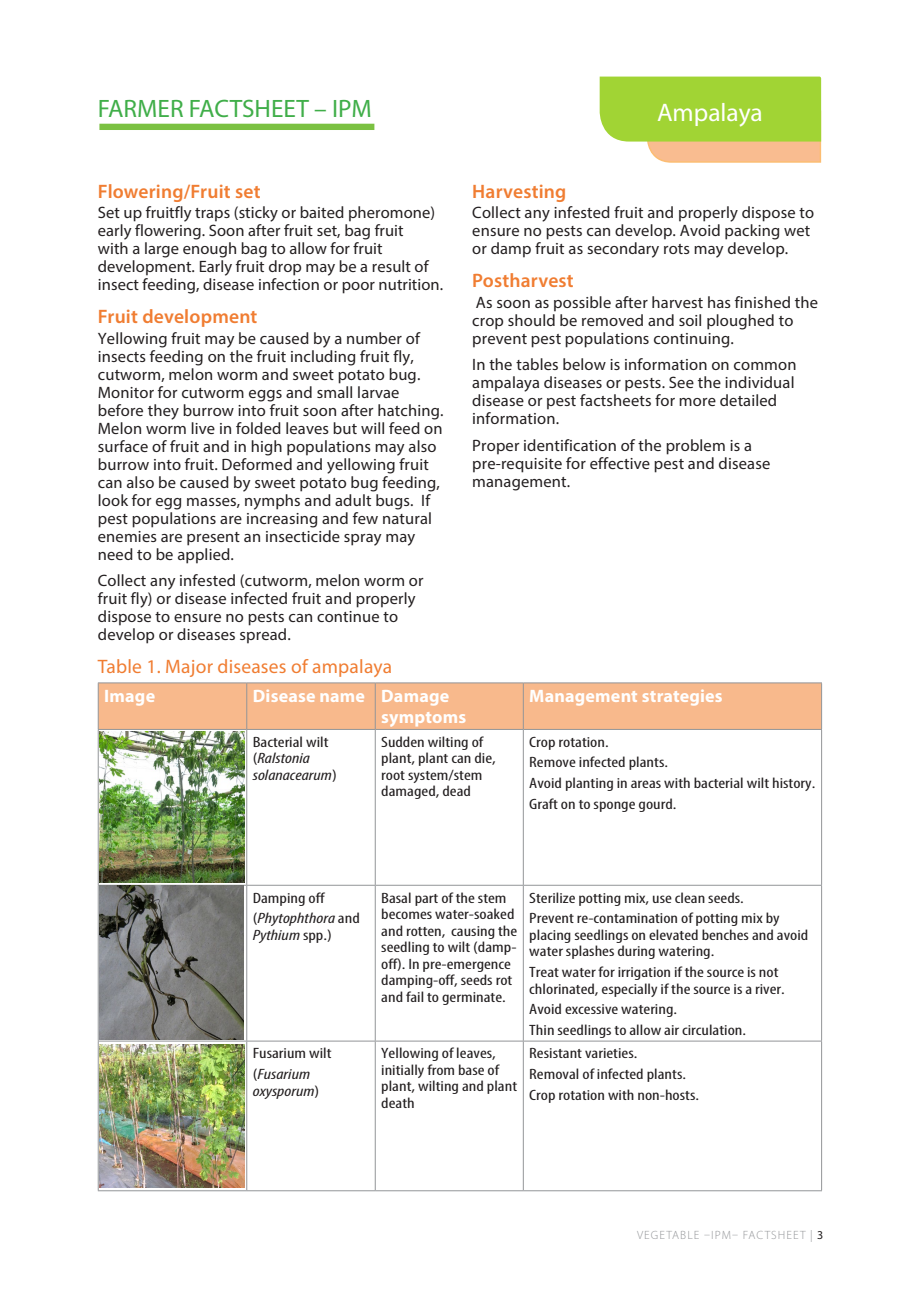
<style>
.page{position:relative;width:919px;height:1289px;background:#fff}
.page>*{position:absolute;margin:0;border:0;box-sizing:border-box;transform-origin:0 0}
.t1{font:25.5px "Myriad Pro";color:#fff}
.t2{font:25.2px "Myriad Pro";color:#40ae49}
.heading2{font:600 19.5px "Myriad Pro";letter-spacing:.01em;color:#f07d32}
.heading2-2{font:19.5px "Myriad Pro";letter-spacing:.01em;color:#f07d32}
.heading3_table_headi{font:700 18px/21px "Myriad Pro";letter-spacing:.01em;color:#fff}
.text_11_MPro{font:16.5px/18px "Myriad Pro";letter-spacing:.01em;color:#231f20}
.Table_text_Phillipin{font:condensed 15px/16.5px "Myriad Pro";color:#231f20;scale:1.25 1}
.Table_text_Phillipin-2{font:italic condensed 15px/16.5px "Myriad Pro";color:#231f20;scale:1.25 1}
.t3{font:300 12px "Myriad Pro";letter-spacing:.09em;color:#939598}
.s1{font-style:normal}
.s2{font-weight:400;color:#231f20}
</style>
<div class="page">
<div style="left:99px;top:683px;width:722px;height:46px;background:#f8b98c"></div>
<hr style="left:98px;top:729px;width:1px;height:155px;background:#939598">
<hr style="left:246px;top:729px;width:1px;height:155px;background:#939598">
<hr style="left:375px;top:729px;width:1px;height:155px;background:#939598">
<hr style="left:523px;top:729px;width:1px;height:155px;background:#939598">
<hr style="left:821px;top:729px;width:1px;height:155px;background:#939598">
<hr style="left:98px;top:1040px;width:149px;height:1px;background:#939598">
<hr style="left:247px;top:1040px;width:128px;height:1px;background:#939598">
<hr style="left:375px;top:1040px;width:148px;height:1px;background:#939598">
<hr style="left:523px;top:1040px;width:298px;height:1px;background:#939598">
<hr style="left:98px;top:1041px;width:1px;height:149px;background:#939598">
<hr style="left:246px;top:1041px;width:1px;height:149px;background:#939598">
<hr style="left:375px;top:1041px;width:1px;height:149px;background:#939598">
<hr style="left:523px;top:1041px;width:1px;height:149px;background:#939598">
<hr style="left:821px;top:1041px;width:1px;height:149px;background:#939598">
<hr style="left:98px;top:1190px;width:149px;height:1px;background:#939598">
<hr style="left:247px;top:1190px;width:128px;height:1px;background:#939598">
<hr style="left:375px;top:1190px;width:148px;height:1px;background:#939598">
<hr style="left:523px;top:1190px;width:298px;height:1px;background:#939598">
<hr style="left:98px;top:884px;width:149px;height:1px;background:#939598">
<hr style="left:98px;top:885px;width:1px;height:155px;background:#939598">
<hr style="left:247px;top:884px;width:128px;height:1px;background:#939598">
<hr style="left:246px;top:885px;width:1px;height:155px;background:#939598">
<hr style="left:375px;top:884px;width:148px;height:1px;background:#939598">
<hr style="left:375px;top:885px;width:1px;height:155px;background:#939598">
<hr style="left:523px;top:884px;width:298px;height:1px;background:#939598">
<hr style="left:523px;top:885px;width:1px;height:155px;background:#939598">
<hr style="left:821px;top:885px;width:1px;height:155px;background:#939598">
<hr style="left:98px;top:682px;width:149px;height:1px;background:#939598">
<hr style="left:98px;top:683px;width:1px;height:46px;background:#939598">
<hr style="left:247px;top:682px;width:128px;height:1px;background:#939598">
<hr style="left:246px;top:683px;width:1px;height:46px;background:#939598">
<hr style="left:375px;top:682px;width:148px;height:1px;background:#939598">
<hr style="left:375px;top:683px;width:1px;height:46px;background:#939598">
<hr style="left:523px;top:682px;width:298px;height:1px;background:#939598">
<hr style="left:523px;top:683px;width:1px;height:46px;background:#939598">
<hr style="left:821px;top:683px;width:1px;height:46px;background:#939598">
<hr style="left:98px;top:729px;width:149px;height:1px;background:#939598">
<hr style="left:247px;top:729px;width:128px;height:1px;background:#939598">
<hr style="left:375px;top:729px;width:148px;height:1px;background:#939598">
<hr style="left:523px;top:729px;width:298px;height:1px;background:#939598">
<img style="left:100px;top:731px;width:144px;height:151px">
<img style="left:100px;top:1044px;width:144px;height:143px">
<img style="left:100px;top:885px;width:143px;height:154px">
<svg style="left:599px;top:77px;width:222px;height:86px;background:#b8d254"></svg>
<div style="left:99px;top:124px;width:275px;height:6px;background:#7bc142"></div>
<p class="t2" style="left:98px;top:93px;width:275px">FARMER FACTSHEET – IPM</p>
<p class="t1" style="left:657px;top:96px;width:107px">Ampalaya</p>
<p class="heading2" style="left:98px;top:179px;width:164px">Flowering/Fruit set</p>
<p class="text_11_MPro" style="left:98px;top:203px;width:347px">Set up fruitfly traps (sticky or baited pheromone) early flowering. Soon after fruit set, bag fruit<br>with a large enough bag to allow for fruit development. Early fruit drop may be a result of insect feeding, disease infection or poor nutrition.</p>
<p class="heading2" style="left:98px;top:304px;width:161px">Fruit development</p>
<p class="text_11_MPro" style="left:98px;top:329px;width:347px">Yellowing fruit may be caused by a number of insects feeding on the fruit including fruit fly, cutworm, melon worm and sweet potato bug.<br>Monitor for cutworm eggs and small larvae before they burrow into fruit soon after hatching.<br>Melon worm live in folded leaves but will feed on surface of fruit and in high populations may also burrow into fruit. Deformed and yellowing fruit can also be caused by sweet potato bug feeding, look for egg masses, nymphs and adult bugs. If pest populations are increasing and few natural enemies are present an insecticide spray may need to be applied.</p>
<p class="text_11_MPro" style="left:98px;top:571px;width:327px">Collect any infested (cutworm, melon worm or fruit fly) or disease infected fruit and properly dispose to ensure no pests can continue to develop or diseases spread.</p>
<p class="heading2" style="left:472px;top:179px;width:96px">Harvesting</p>
<p class="text_11_MPro" style="left:472px;top:203px;width:343px">Collect any infested fruit and properly dispose to ensure no pests can develop. Avoid packing wet or damp fruit as secondary rots may develop.</p>
<p class="heading2" style="left:472px;top:268px;width:103px">Postharvest</p>
<p class="text_11_MPro" style="left:472px;top:293px;width:347px">As soon as possible after harvest has finished the crop should be removed and soil ploughed to prevent pest populations continuing.</p>
<p class="text_11_MPro" style="left:472px;top:355px;width:326px">In the tables below is information on common ampalaya diseases or pests. See the individual disease or pest factsheets for more detailed information.</p>
<p class="text_11_MPro" style="left:472px;top:436px;width:299px">Proper identification of the problem is a pre-requisite for effective pest and disease management.</p>
<p class="heading2-2" style="left:98px;top:654px;width:296px">Table 1. Major diseases of ampalaya</p>
<p class="heading3_table_headi" style="left:104px;top:685px;width:52px">Image</p>
<p class="heading3_table_headi" style="left:253px;top:685px;width:114px">Disease name</p>
<p class="heading3_table_headi" style="left:381px;top:685px;width:86px">Damage symptoms</p>
<p class="heading3_table_headi" style="left:529px;top:685px;width:195px">Management strategies</p>
<p class="Table_text_Phillipin-2" style="left:253px;top:733px;width:69px"><span class="s1">Bacterial wilt (</span>Ralstonia solanacearum<span class="s1">)</span></p>
<p class="Table_text_Phillipin" style="left:381px;top:733px;width:93px">Sudden wilting of plant, plant can die, root system/stem damaged, dead</p>
<p class="Table_text_Phillipin" style="left:529px;top:733px;width:65px">Crop rotation.</p>
<p class="Table_text_Phillipin" style="left:529px;top:754px;width:112px">Remove infected plants.</p>
<p class="Table_text_Phillipin" style="left:529px;top:774px;width:230px">Avoid planting in areas with bacterial wilt history.</p>
<p class="Table_text_Phillipin" style="left:529px;top:795px;width:119px">Graft on to sponge gourd.</p>
<p class="Table_text_Phillipin" style="left:253px;top:889px;width:59px">Damping off</p>
<p class="Table_text_Phillipin-2" style="left:253px;top:909px;width:87px"><span class="s1">(</span>Phytophthora <span class="s1">and<br></span>Pythium <span class="s1">spp.)</span></p>
<p class="Table_text_Phillipin" style="left:253px;top:1044px;width:64px">Fusarium wilt</p>
<p class="Table_text_Phillipin-2" style="left:253px;top:1065px;width:55px"><span class="s1">(</span>Fusarium oxysporum<span class="s1">)</span></p>
<p class="Table_text_Phillipin" style="left:381px;top:889px;width:110px">Basal part of the stem becomes water-soaked and rotten, causing the seedling to wilt (damp&shy;off). In pre-emergence damping-off, seeds rot and fail to germinate.</p>
<p class="Table_text_Phillipin" style="left:529px;top:889px;width:173px">Sterilize potting mix, use clean seeds.</p>
<p class="Table_text_Phillipin" style="left:529px;top:909px;width:225px">Prevent re-contamination of potting mix by placing seedlings on elevated benches and avoid water splashes during watering.</p>
<p class="Table_text_Phillipin" style="left:529px;top:963px;width:206px">Treat water for irrigation if the source is not chlorinated, especially if the source is a river.</p>
<p class="Table_text_Phillipin" style="left:529px;top:1000px;width:120px">Avoid excessive watering.</p>
<p class="Table_text_Phillipin" style="left:529px;top:1021px;width:175px">Thin seedlings to allow air circulation.</p>
<p class="Table_text_Phillipin" style="left:381px;top:1044px;width:110px">Yellowing of leaves, initially from base of plant, wilting and plant death</p>
<p class="Table_text_Phillipin" style="left:529px;top:1044px;width:88px">Resistant varieties.</p>
<p class="Table_text_Phillipin" style="left:529px;top:1065px;width:127px">Removal of infected plants.</p>
<p class="Table_text_Phillipin" style="left:529px;top:1086px;width:137px">Crop rotation with non-hosts.</p>
<p class="t3" style="left:637px;top:1227px;width:188px">VEGETABLE –IPM– FACTSHEET | <span class="s2">3</span></p>
</div>
